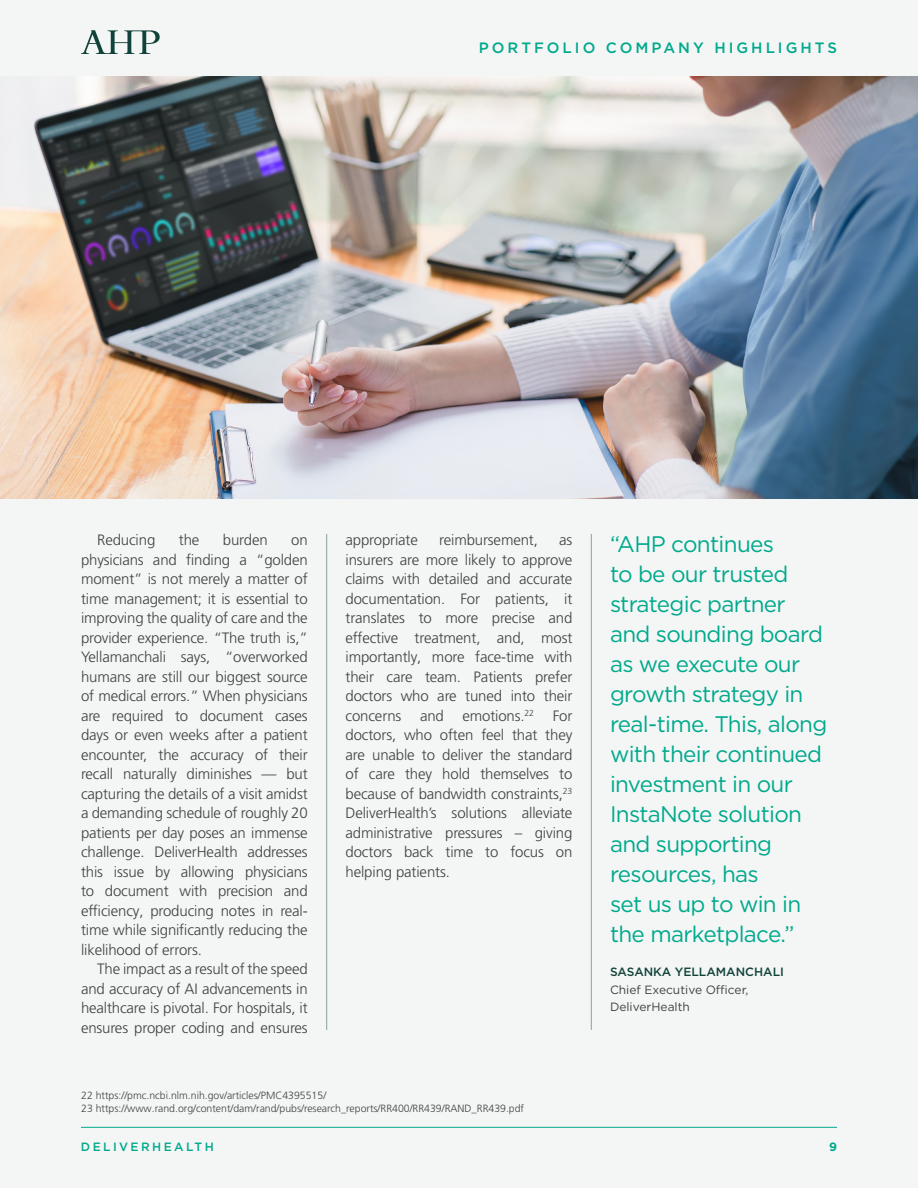
<style>
.page{position:relative;width:918px;height:1188px;background:#f3f6f5}
.page>*{position:absolute;margin:0;border:0;box-sizing:border-box;transform-origin:0 0}
.t1{font:22.5px/30px "Gotham";letter-spacing:-.03em;color:#00a98c}
.t2{font:300 15px/19.5px "Frutiger LT Pro";letter-spacing:-.01em;color:#414042;text-align:justify}
.t3{font:500 15px "Gotham";letter-spacing:.2em;color:#00a98c}
.t4{font:12px/16.5px "Gotham";color:#414042}
.t5{font:500 12px "Gotham";color:#11433a}
.t6{font:500 12px "Gotham";letter-spacing:.2em;color:#00a98c}
.t7{font:700 12px "Gotham";color:#00a98c}
.t8{font:300 10.5px/13.5px "Frutiger LT Pro";color:#414042}
</style>
<div class="page">
<svg style="left:81px;top:30px;width:79px;height:24px"></svg>
<hr style="left:81px;top:1127px;width:756px;height:1px;background:#00a98c">
<img style="left:0;top:76px;width:918px;height:423px">
<hr style="left:326px;top:534px;width:1px;height:496px;background:#88a19d">
<hr style="left:591px;top:534px;width:1px;height:496px;background:#88a19d">
<p class="t3" style="left:479px;top:38px;width:360px">PORTFOLIO COMPANY HIGHLIGHTS</p>
<p class="t2" style="left:97px;top:530px;width:60px">Reducing</p>
<p class="t2" style="left:179px;top:530px;width:22px">the</p>
<p class="t2" style="left:223px;top:530px;width:46px">burden</p>
<p class="t2" style="left:81px;top:530px;width:228px;text-indent:210px">on physicians and finding a “golden moment” is not merely a matter of time management; it is essential to improving the quality of care and the provider experience. “The truth is,” Yellamanchali says, “overworked humans are still our biggest source of medical errors.” When physicians are required to document cases days or even weeks after a patient encounter, the accuracy of their recall naturally diminishes — but capturing the details of a visit amidst a demanding schedule of roughly 20 patients per day poses an immense challenge. DeliverHealth addresses this issue by allowing physicians to document with precision and efficiency, producing notes in real&shy;time while significantly reducing the likelihood of errors.</p>
<p class="t2" style="left:81px;top:959px;width:228px;text-indent:16px">The impact as a result of the speed and accuracy of AI advancements in healthcare is pivotal. For hospitals, it ensures proper coding and ensures</p>
<p class="t2" style="left:346px;top:530px;width:74px">appropriate</p>
<p class="t2" style="left:439px;top:530px;width:100px">reimbursement,</p>
<p class="t2" style="left:346px;top:530px;width:228px;text-indent:214px">as insurers are more likely to approve claims with detailed and accurate documentation. For patients, it translates to more precise and effective treatment, and, most importantly, more face-time with their care team. Patients prefer doctors who are tuned into their concerns and emotions.<sup>22</sup> For doctors, who often feel that they are unable to deliver the standard of care they hold themselves to because of bandwidth constraints,<sup>23<br></sup>DeliverHealth’s solutions alleviate administrative pressures – giving doctors back time to focus on helping patients.</p>
<p class="t1" style="left:610px;top:528px;width:219px">“AHP continues<br>to be our trusted strategic partner and sounding board as we execute our growth strategy in real-time. This, along with their continued investment in our<br>InstaNote solution and supporting resources, has<br>set us up to win in the marketplace.”</p>
<p class="t5" style="left:610px;top:964px;width:175px">SASANKA YELLAMANCHALI</p>
<p class="t4" style="left:610px;top:981px;width:140px">Chief Executive Officer,<br>DeliverHealth</p>
<p class="t8" style="left:81px;top:1088px;width:444px">22 https://pmc.ncbi.nlm.nih.gov/articles/PMC4395515/<br>23 https://www.rand.org/content/dam/rand/pubs/research_reports/RR400/RR439/RAND_RR439.pdf</p>
<p class="t6" style="left:81px;top:1139px;width:134px">DELIVERHEALTH</p>
<p class="t7" style="left:829px;top:1139px;width:9px">9</p>
</div>
